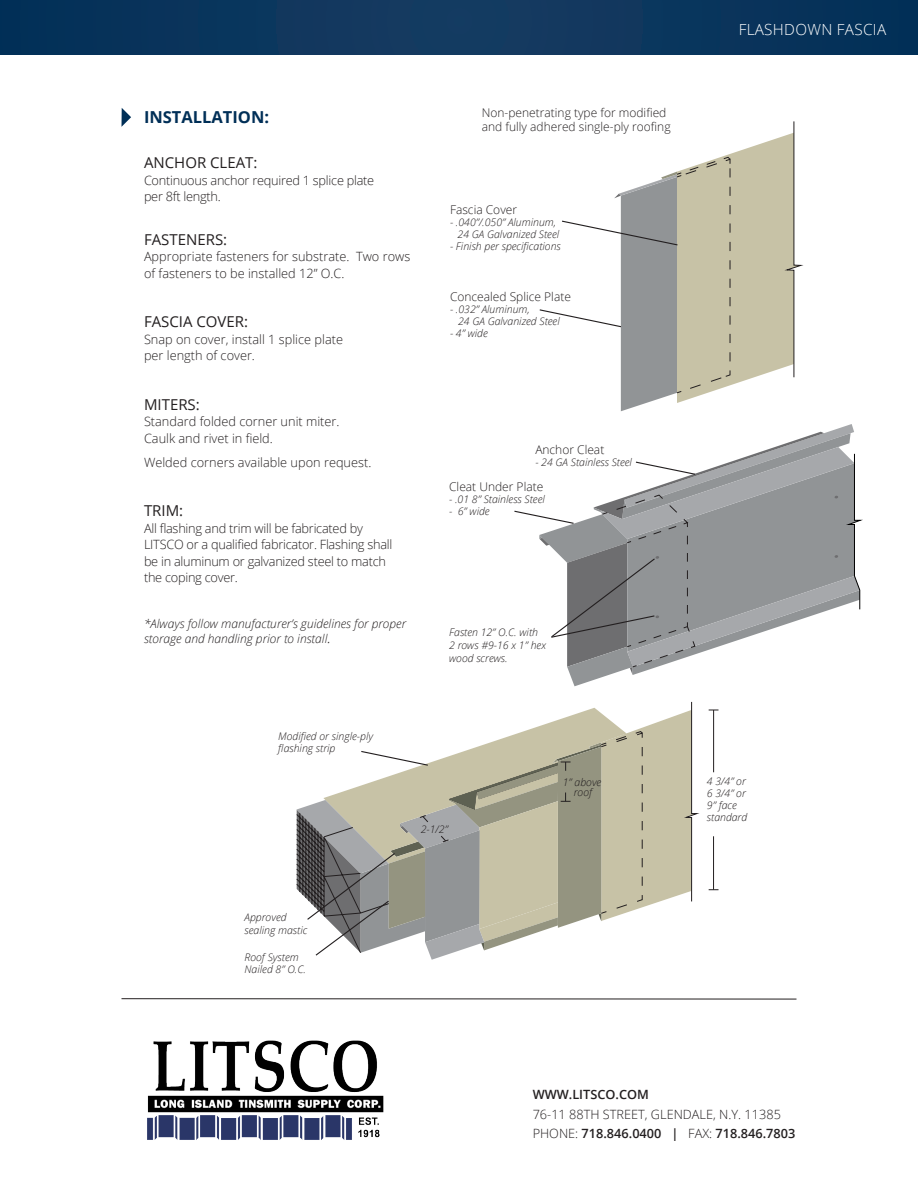
<style>
.page{position:relative;width:918px;height:1188px;background:#fff}
.page>*{position:absolute;margin:0;border:0;box-sizing:border-box;transform-origin:0 0}
.Headlines{font:700 16.5px "Open Sans";color:#002f57}
.t1{font:300 15.3px "Open Sans";letter-spacing:.02em;color:#fff}
.Subheadine{font:15px "Open Sans";color:#231f20}
.Copy{font:15px "Open Sans";color:#231f20}
.Copy-2{font:300 12.75px/16.5px "Open Sans";color:#231f20}
.Copy-3{font:300 12.75px/16.5px "Open Sans";letter-spacing:-.02em;color:#231f20}
.Asterisk{font:300 12px/14.4px "Open Sans";color:#231f20}
.Asterisk-2{font:italic 300 12px/14.4px "Open Sans";color:#231f20}
.Asterisk-3{font:italic 300 10.5px/12px "Open Sans";color:#231f20}
.s1{font-size:15px}
.s2{font-weight:600}
</style>
<div class="page">
<div style="left:0;top:0;width:918px;height:55px;background:#0a365d"></div>
<svg style="left:122px;top:108px;width:9px;height:19px"></svg>
<img style="left:147px;top:1040px;width:237px;height:100px">
<hr style="left:122px;top:998px;width:674px;height:1px;background:#231f20">
<hr style="left:713px;top:710px;width:1px;height:62px;background:#231f20">
<hr style="left:713px;top:836px;width:1px;height:54px;background:#231f20">
<svg style="left:514px;top:424px;width:348px;height:262px"></svg>
<svg style="left:539px;top:121px;width:263px;height:290px"></svg>
<svg style="left:296px;top:702px;width:402px;height:258px"></svg>
<p class="t1" style="left:739px;top:19px;width:149px">FLASHDOWN FASCIA</p>
<p class="Headlines" style="left:144px;top:106px;width:127px">INSTALLATION:</p>
<p class="Subheadine" style="left:144px;top:153px;width:115px">ANCHOR CLEAT:</p>
<p class="Copy-3" style="left:144px;top:172px;width:232px">Continuous anchor required 1 splice plate per 8ft length.</p>
<p class="Subheadine" style="left:144px;top:229px;width:85px">FASTENERS:</p>
<p class="Copy-2" style="left:144px;top:248px;width:268px">Appropriate fasteners for substrate. Two rows of fasteners to be installed 12” O.C.</p>
<p class="Subheadine" style="left:144px;top:312px;width:106px">FASCIA COVER:</p>
<p class="Copy-2" style="left:144px;top:331px;width:201px">Snap on cover, install 1 splice plate per length of cover.</p>
<p class="Subheadine" style="left:144px;top:394px;width:57px">MITERS:</p>
<p class="Copy-2" style="left:144px;top:413px;width:197px">Standard folded corner unit miter.<br>Caulk and rivet in field.</p>
<p class="Copy-2" style="left:144px;top:454px;width:229px">Welded corners available upon request.</p>
<p class="Copy" style="left:144px;top:501px;width:41px">TRIM:</p>
<p class="Copy-3" style="left:144px;top:520px;width:250px">All flashing and trim will be fabricated by LITSCO or a qualified fabricator. Flashing shall be in aluminum or galvanized steel to match the coping cover.</p>
<p class="Asterisk-2" style="left:144px;top:616px;width:264px">*Always follow manufacturer’s guidelines for proper storage and handling prior to install<span class="s1">.</span></p>
<p class="Asterisk" style="left:482px;top:105px;width:190px">Non-penetrating type for modified and fully adhered single-ply roofing</p>
<p class="Asterisk" style="left:450px;top:202px;width:69px">Fascia Cover</p>
<p class="Asterisk-3" style="left:450px;top:216px;width:111px;text-align:right">- .040”/.050” Aluminum,<br>24 GA Galvanized Steel</p>
<p class="Asterisk-3" style="left:450px;top:240px;width:112px">- Finish per specifications</p>
<p class="Asterisk" style="left:450px;top:289px;width:122px">Concealed Splice Plate</p>
<p class="Asterisk-3" style="left:458px;top:303px;width:103px;text-indent:-8px">- .032” Aluminum,<br>24 GA Galvanized Steel</p>
<p class="Asterisk-3" style="left:450px;top:327px;width:39px">- 4” wide</p>
<p class="Asterisk" style="left:535px;top:442px;width:71px">Anchor Cleat</p>
<p class="Asterisk-3" style="left:535px;top:456px;width:98px">- 24 GA Stainless Steel</p>
<p class="Asterisk" style="left:449px;top:480px;width:96px">Cleat Under Plate</p>
<p class="Asterisk-3" style="left:449px;top:493px;width:97px">- .01 8” Stainless Steel</p>
<p class="Asterisk-3" style="left:449px;top:505px;width:42px">- 6” wide</p>
<p class="Asterisk-3" style="left:449px;top:626px;width:98px;line-height:12.6px">Fasten 12” O.C. with<br>2 rows #9-16 x 1” hex wood screws.</p>
<p class="Asterisk-3" style="left:278px;top:729px;width:96px;line-height:12.6px">Modified or single-ply flashing strip</p>
<p class="Asterisk-3" style="left:421px;top:822px;width:29px">2-1/2”</p>
<p class="Asterisk-3" style="left:563px;top:777px;width:40px;line-height:9.6px;text-align:center">1” above roof</p>
<p class="Asterisk-3" style="left:707px;top:775px;width:42px">4 3/4” or<br>6 3/4” or<br>9” face standard</p>
<p class="Asterisk-3" style="left:245px;top:911px;width:64px;line-height:12.6px">Approved sealing mastic</p>
<p class="Asterisk-3" style="left:245px;top:950px;width:63px;line-height:12.6px">Roof System<br>Nailed 8” O.C.</p>
<p class="Copy-2" style="left:533px;top:1084px;width:264px;line-height:19.5px"><span class="s2">WWW.LITSCO.COM<br></span>76-11 88TH STREET, GLENDALE, N.Y. 11385<br>PHONE: <span class="s2">718.846.0400 |</span> FAX: <span class="s2">718.846.7803</span></p>
</div>
